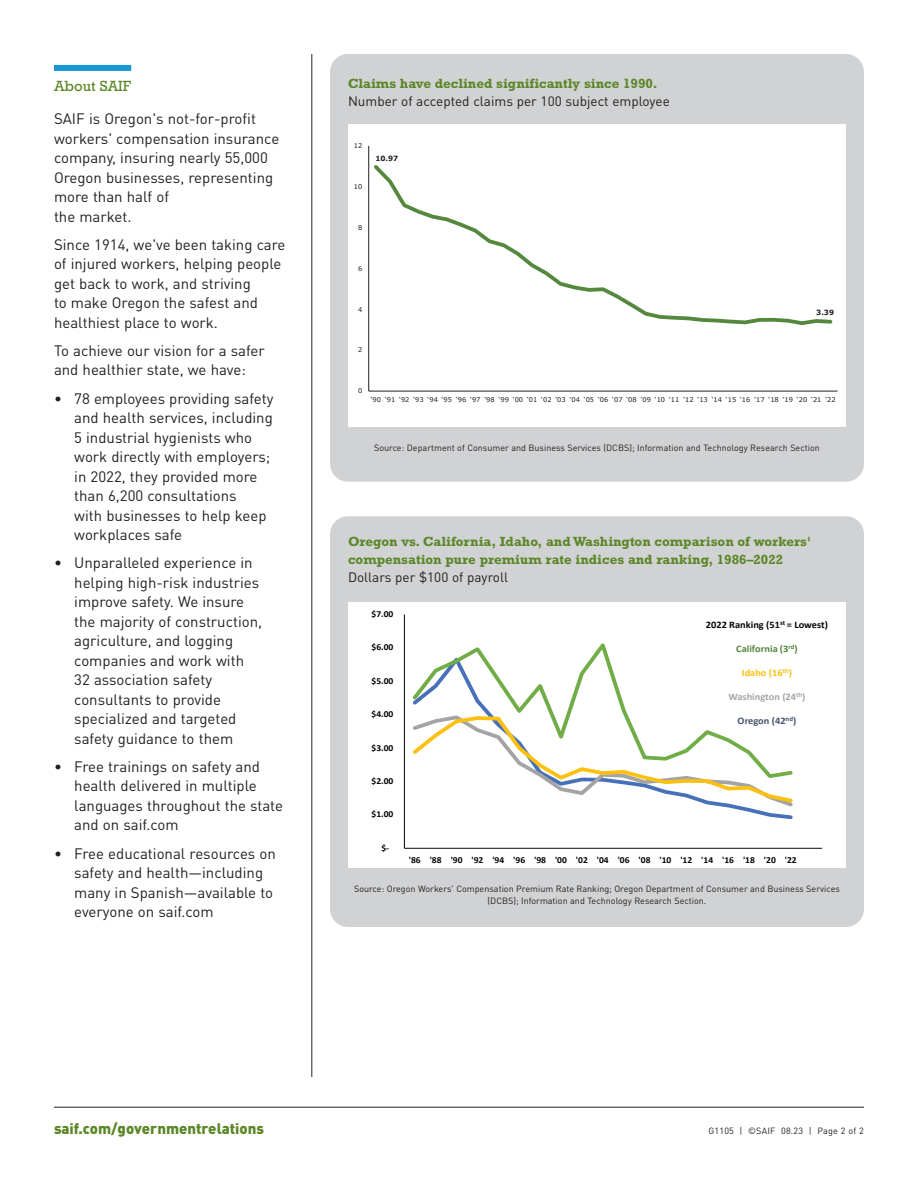
<style>
.page{position:relative;width:918px;height:1188px;background:#fff}
.page>*{position:absolute;margin:0;border:0;box-sizing:border-box;transform-origin:0 0}
.t1{font:15px/19.5px "DINOT";color:#231f20}
.t2{font:900 15px "DINOT";color:#5c8727}
.t3{font:15px "Rockwell Std";color:#5c8727}
.t4{font:700 13.5px/18px "Rockwell Std";color:#5c8727}
.t5{font:13.5px "DINOT";color:#231f20}
.t6{font:700 9.9px "Calibri";color:#040503;scale:1.04 1}
.t7{font:700 9.9px "Calibri";color:#a5a4a4;scale:1.04 1}
.t8{font:700 9.9px "Calibri";letter-spacing:.005em;color:#52823b;scale:1.04 1}
.t9{font:700 9.9px "Calibri";color:#43546a;scale:1.04 1}
.t10{font:700 9.9px "Calibri";letter-spacing:.005em;color:#fcc011;scale:1.04 1}
.t11{font:700 9.15px "Calibri";letter-spacing:.005em;color:#040503;scale:1.04 1}
.t12{font:9px/12px "DINOT";color:#231f20;text-align:center}
.t13{font:9px "DINOT";letter-spacing:.025em;color:#231f20}
.t14{font:700 7.2px "Verdana";color:#231f20}
.t15{font:6.6px "Verdana";letter-spacing:.005em;color:#231f20}
</style>
<div class="page">
<div style="left:330px;top:516px;width:534px;height:411px;background:#d1d2d4;border-radius:18px"></div>
<div style="left:330px;top:54px;width:534px;height:428px;background:#d1d2d4;border-radius:18px"></div>
<div style="left:348px;top:603px;width:498px;height:265px;background:#fff"></div>
<div style="left:348px;top:124px;width:498px;height:302px;background:#fff"></div>
<hr style="left:312px;top:54px;width:1px;height:1023px;background:#231f20">
<hr style="left:54px;top:1107px;width:810px;height:1px;background:#231f20">
<div style="left:54px;top:65px;width:77px;height:6px;background:#1899d6"></div>
<hr style="left:404px;top:614px;width:1px;height:234px;background:#040503">
<hr style="left:404px;top:848px;width:418px;height:1px;background:#040503">
<svg style="left:544px;top:780px;width:249px;height:29px"></svg>
<svg style="left:412px;top:643px;width:381px;height:137px"></svg>
<hr style="left:368px;top:146px;width:1px;height:245px;background:#231f20">
<hr style="left:369px;top:391px;width:469px;height:1px;background:#231f20">
<svg style="left:374px;top:165px;width:459px;height:160px"></svg>
<p class="t3" style="left:54px;top:77px;width:79px">About SAIF</p>
<p class="t1" style="left:54px;top:108px;width:227px">SAIF is Oregon's not-for-profit workers' compensation insurance company, insuring nearly 55,000<br>Oregon businesses, representing more than half of<br>the market.</p>
<p class="t1" style="left:54px;top:234px;width:233px">Since 1914, we've been taking care of injured workers, helping people get back to work, and striving<br>to make Oregon the safest and healthiest place to work.</p>
<p class="t1" style="left:54px;top:340px;width:212px">To achieve our vision for a safer and healthier state, we have:</p>
<p class="t1" style="left:74px;top:388px;width:201px;text-indent:-20px">• 78 employees providing safety and health services, including<br>5 industrial hygienists who work directly with employers; in 2022, they provided more than 6,200 consultations<br>with businesses to help keep workplaces safe</p>
<p class="t1" style="left:74px;top:552px;width:189px;text-indent:-20px">• Unparalleled experience in helping high-risk industries improve safety. We insure the majority of construction, agriculture, and logging companies and work with<br>32 association safety consultants to provide specialized and targeted safety guidance to them</p>
<p class="t1" style="left:74px;top:756px;width:210px;text-indent:-20px">• Free trainings on safety and health delivered in multiple languages throughout the state and on saif.com</p>
<p class="t1" style="left:74px;top:843px;width:203px;text-indent:-20px">• Free educational resources on safety and health—including many in Spanish—available to everyone on saif.com</p>
<p class="t4" style="left:348px;top:74px;width:311px">Claims have declined significantly since 1990.</p>
<p class="t5" style="left:348px;top:92px;width:323px">Number of accepted claims per 100 subject employee</p>
<p class="t15" style="left:354px;top:141px;width:10px">12</p>
<p class="t15" style="left:354px;top:182px;width:10px">10</p>
<p class="t15" style="left:358px;top:223px;width:6px">8</p>
<p class="t14" style="left:375px;top:154px;width:24px">10.97</p>
<p class="t15" style="left:358px;top:264px;width:6px">6</p>
<p class="t15" style="left:358px;top:305px;width:6px">4</p>
<p class="t15" style="left:358px;top:346px;width:6px">2</p>
<p class="t14" style="left:816px;top:307px;width:19px">3.39</p>
<p class="t15" style="left:358px;top:386px;width:6px">0</p>
<p class="t15" style="left:371px;top:395px;width:466px">‘90 ‘91 ‘92 ‘93 ‘94 ‘95 ‘96 ‘97 ‘98 ‘99 ‘00 ‘01 ‘02 ‘03 ‘04 ‘05 ‘06 ‘07 ‘08 ‘09 ‘10 ‘11 ‘12 ‘13 ‘14 ‘15 ‘16 ‘17 ‘18 ‘19 ‘20 ‘21 ‘22</p>
<p class="t12" style="left:374px;top:442px;width:447px">Source: Department of Consumer and Business Services (DCBS); Information and Technology Research Section</p>
<p class="t4" style="left:348px;top:532px;width:464px">Oregon vs. California, Idaho, and Washington comparison of workers' compensation pure premium rate indices and ranking, 1986–2022</p>
<p class="t5" style="left:348px;top:568px;width:162px">Dollars per $100 of payroll</p>
<p class="t11" style="left:372px;top:608px;width:23px">$7.00</p>
<p class="t11" style="left:372px;top:641px;width:23px">$6.00</p>
<p class="t11" style="left:372px;top:674px;width:23px">$5.00</p>
<p class="t11" style="left:372px;top:708px;width:23px">$4.00</p>
<p class="t11" style="left:372px;top:741px;width:23px">$3.00</p>
<p class="t11" style="left:372px;top:775px;width:23px">$2.00</p>
<p class="t11" style="left:372px;top:808px;width:23px">$1.00</p>
<p class="t11" style="left:381px;top:841px;width:9px">$-</p>
<p class="t6" style="left:706px;top:618px;width:119px">2022 Ranking (51<sup>st</sup> = Lowest)</p>
<p class="t8" style="left:736px;top:642px;width:61px">California (3<sup>rd</sup>)</p>
<p class="t10" style="left:742px;top:666px;width:50px">Idaho (16<sup>th</sup>)</p>
<p class="t7" style="left:728px;top:690px;width:76px">Washington (24<sup>th</sup>)</p>
<p class="t9" style="left:738px;top:714px;width:58px">Oregon (42<sup>nd</sup>)</p>
<p class="t11" style="left:409px;top:853px;width:374px">'86 '88 '90 '92 '94 '96 '98 '00 '02 '04 '06 '08 '10 '12 '14 '16 '18 '20 '22</p>
<p class="t12" style="left:354px;top:883px;width:487px">Source: Oregon Workers' Compensation Premium Rate Ranking; Oregon Department of Consumer and Business Services (DCBS); Information and Technology Research Section.</p>
<p class="t2" style="left:54px;top:1118px;width:212px">saif.com/governmentrelations</p>
<p class="t13" style="left:708px;top:1125px;width:157px">G1105 | ©SAIF 08.23 | Page 2 of 2</p>
</div>
